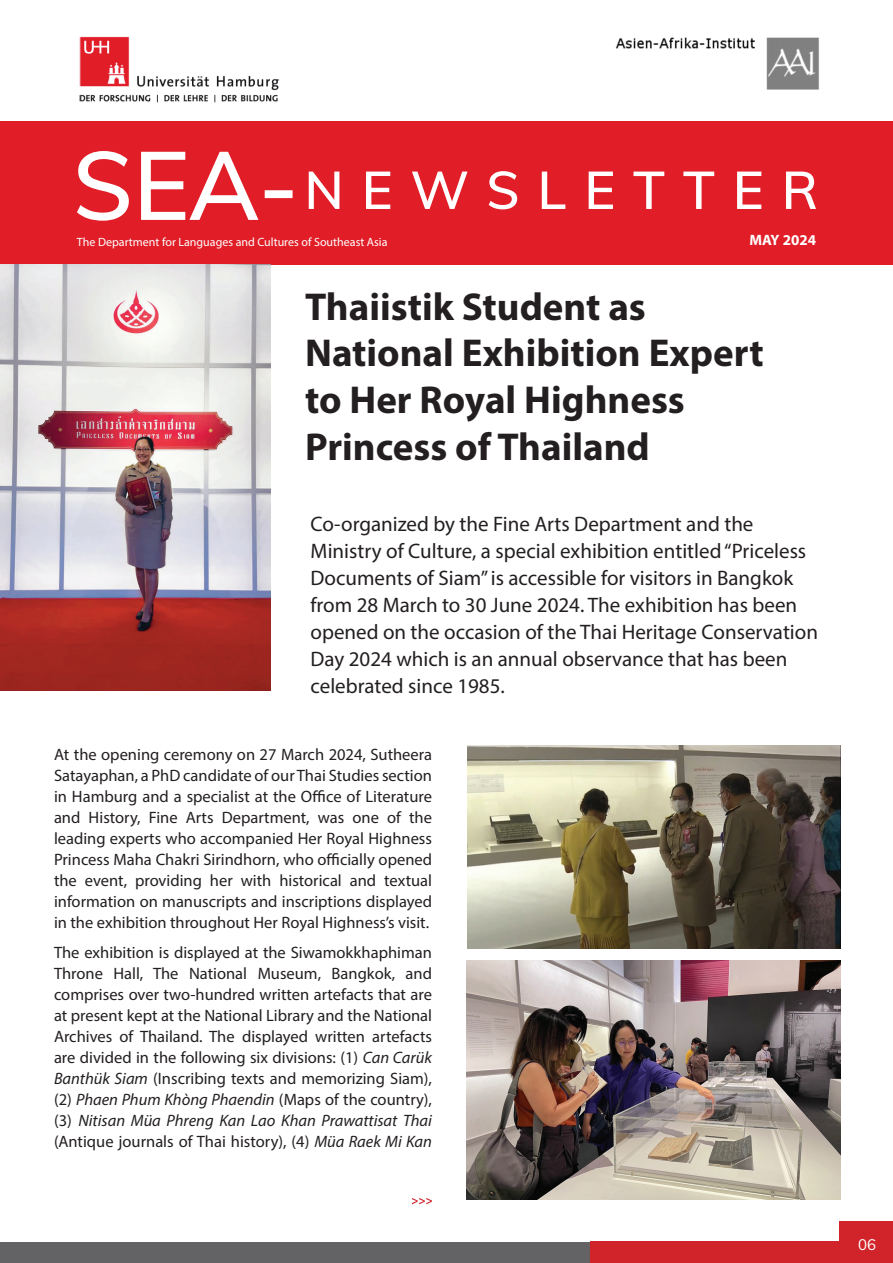
<style>
.page{position:relative;width:893px;height:1263px;background:#fff}
.page>*{position:absolute;margin:0;border:0;box-sizing:border-box;transform-origin:0 0}
.t1{font:700 39px/46.8px "Myriad Pro";color:#231f20}
.t2{font:21px/27px "Myriad Pro";color:#231f20}
.t3{font:16.5px/21px "Myriad Pro";color:#231f20;text-align:justify}
.t4{font:700 15px "Myriad Pro";color:#fff}
.t5{font:15px "Muli";color:#fff}
.t6{font:12px "Myriad Pro";color:#fff}
.s1{font-style:italic}
</style>
<div class="page">
<img style="left:79px;top:36px;width:201px;height:67px">
<div style="left:0;top:121px;width:893px;height:144px;background:#e11e27"></div>
<svg style="left:309px;top:171px;width:507px;height:38px"></svg>
<svg style="left:77px;top:151px;width:216px;height:70px"></svg>
<img style="left:615px;top:37px;width:204px;height:53px">
<img style="left:0;top:265px;width:270px;height:425px">
<img style="left:468px;top:746px;width:372px;height:202px">
<img style="left:467px;top:960px;width:373px;height:239px">
<svg style="left:412px;top:1198px;width:20px;height:6px"></svg>
<div style="left:0;top:1242px;width:590px;height:21px;background:#636366"></div>
<div style="left:590px;top:1242px;width:303px;height:21px;background:#d1232a"></div>
<div style="left:840px;top:1222px;width:53px;height:41px;background:#d1232a"></div>
<p class="t6" style="left:77px;top:235px;width:312px">The Department for Languages and Cultures of Southeast Asia</p>
<p class="t4" style="left:750px;top:231px;width:68px">MAY 2024</p>
<h1 class="t1" style="left:305px;top:282px;width:460px">Thaiistik Student as<br>National Exhibition Expert to Her Royal Highness<br>Princess of Thailand</h1>
<p class="t2" style="left:310px;top:510px;width:509px">Co-organized by the Fine Arts Department and the Ministry of Culture, a special exhibition entitled “Priceless Documents of Siam” is accessible for visitors in Bangkok from 28 March to 30 June 2024. The exhibition has been opened on the occasion of the Thai Heritage Conservation Day 2024 which is an annual observance that has been celebrated since 1985.</p>
<p class="t3" style="left:54px;top:744px;width:380px">At the opening ceremony on 27 March 2024, Sutheera Satayaphan, a PhD candidate of our Thai Studies section in Hamburg and a specialist at the Office of Literature and History, Fine Arts Department, was one of the leading experts who accompanied Her Royal Highness Princess Maha Chakri Sirindhorn, who officially opened the event, providing her with historical and textual information on manuscripts and inscriptions displayed in the exhibition throughout Her Royal Highness’s visit.</p>
<p class="t3" style="left:54px;top:941px;width:380px">The exhibition is displayed at the Siwamokkhaphiman Throne Hall, The National Museum, Bangkok, and comprises over two-hundred written artefacts that are at present kept at the National Library and the National Archives of Thailand. The displayed written artefacts are divided in the following six divisions: (1) <span class="s1">Can Carük Banthük Siam</span> (Inscribing texts and memorizing Siam), (2) <span class="s1">Phaen Phum Khòng Phaendin</span> (Maps of the country), (3) <span class="s1">Nitisan Müa Phreng Kan Lao Khan Prawattisat Thai </span>(Antique journals of Thai history), (4) <span class="s1">Müa Raek Mi Kan</span></p>
<p class="t5" style="left:858px;top:1233px;width:19px">06</p>
</div>
